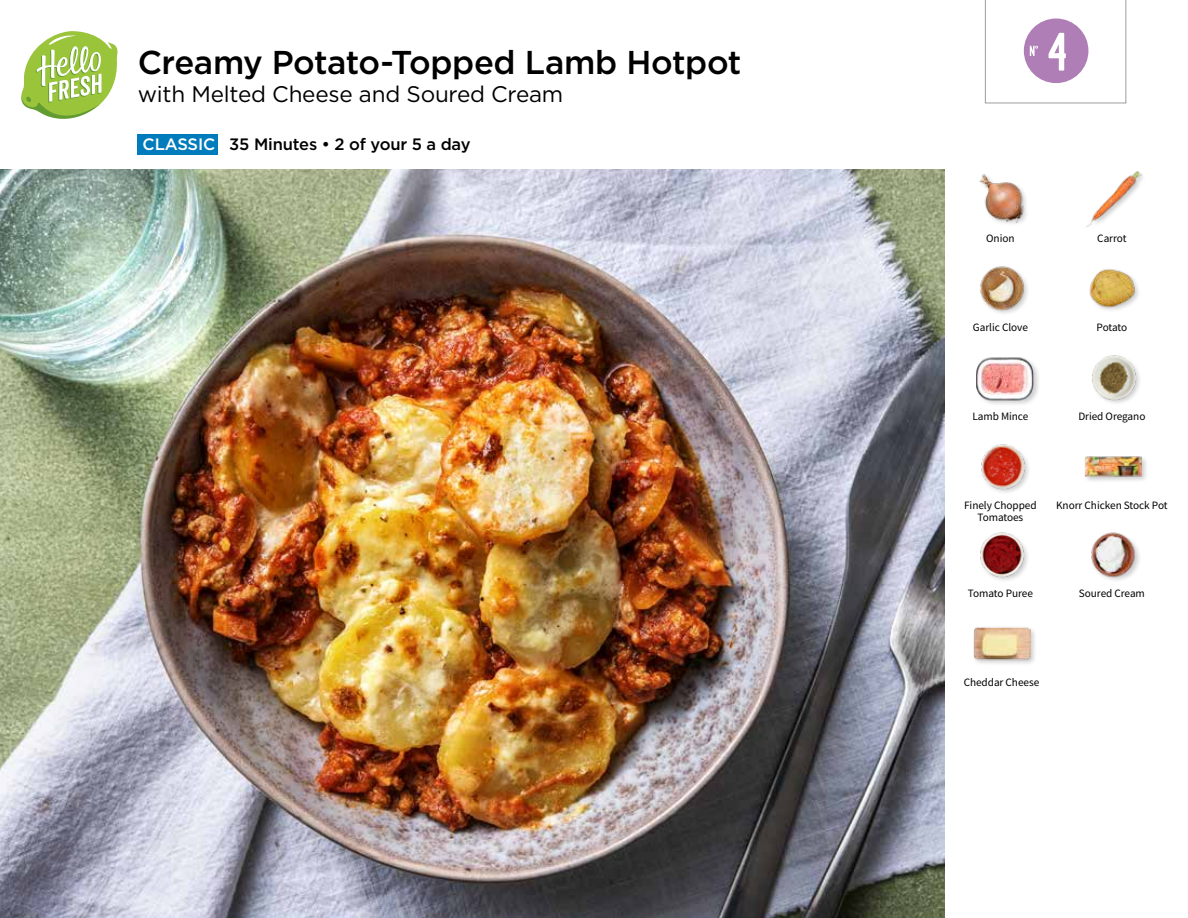
<style>
.page{position:relative;width:1188px;height:918px;background:#fff}
.page>*{position:absolute;margin:0;border:0;box-sizing:border-box;transform-origin:0 0}
.t1{font:54px "Kapra";color:#fff}
.t2{font:500 33px "Gotham";letter-spacing:-.015em;color:#000}
.t3{font:22.5px "Gotham";letter-spacing:-.01em;color:#000}
.t4{font:500 16.5px "Gotham";letter-spacing:-.01em;color:#000}
.t5{font:11.25px "Source Sans Pro";letter-spacing:-.005em;color:#000}
.s1{color:#fff}
</style>
<div class="page">
<svg style="left:21px;top:31px;width:97px;height:88px"></svg>
<img style="left:0;top:170px;width:945px;height:748px">
<div style="left:138px;top:134px;width:80px;height:20px;background:#007bbb"></div>
<div style="left:973px;top:626px;width:64px;height:41px;background:#000;opacity:.2"></div>
<img style="left:973px;top:626px;width:58px;height:41px">
<img style="left:980px;top:532px;width:48px;height:49px">
<img style="left:1091px;top:532px;width:49px;height:49px">
<div style="left:1083px;top:455px;width:65px;height:28px;background:#000;opacity:.2"></div>
<img style="left:1085px;top:455px;width:57px;height:28px">
<img style="left:981px;top:444px;width:48px;height:49px">
<div style="left:976px;top:356px;width:65px;height:51px;background:#000;opacity:.2"></div>
<img style="left:976px;top:356px;width:58px;height:51px">
<img style="left:1092px;top:355px;width:48px;height:48px">
<img style="left:1089px;top:269px;width:50px;height:41px">
<img style="left:980px;top:266px;width:48px;height:48px">
<img style="left:979px;top:174px;width:48px;height:50px">
<img style="left:1086px;top:171px;width:55px;height:56px">
<svg style="left:985px;top:0;width:141px;height:104px"></svg>
<h2 class="t2" style="left:138px;top:41px;width:605px">Creamy Potato-Topped Lamb Hotpot</h2>
<h3 class="t3" style="left:138px;top:82px;width:427px">with Melted Cheese and Soured Cream</h3>
<h3 class="t4" style="left:143px;top:133px;width:330px"><span class="s1">CLASSIC</span> 35 Minutes • 2 of your 5 a day</h3>
<h1 class="t1" style="left:1048px;top:21px;width:21px">4</h1>
<p class="t5" style="left:986px;top:231px;width:30px">Onion</p>
<p class="t5" style="left:1097px;top:231px;width:31px">Carrot</p>
<p class="t5" style="left:973px;top:320px;width:57px">Garlic Clove</p>
<p class="t5" style="left:1097px;top:320px;width:32px">Potato</p>
<p class="t5" style="left:972px;top:409px;width:57px">Lamb Mince</p>
<p class="t5" style="left:1078px;top:409px;width:69px">Dried Oregano</p>
<p class="t5" style="left:964px;top:498px;width:74px">Finely Chopped</p>
<p class="t5" style="left:1056px;top:498px;width:113px">Knorr Chicken Stock Pot</p>
<p class="t5" style="left:977px;top:510px;width:47px">Tomatoes</p>
<p class="t5" style="left:968px;top:586px;width:66px">Tomato Puree</p>
<p class="t5" style="left:1079px;top:586px;width:68px">Soured Cream</p>
<p class="t5" style="left:964px;top:675px;width:77px">Cheddar Cheese</p>
</div>
